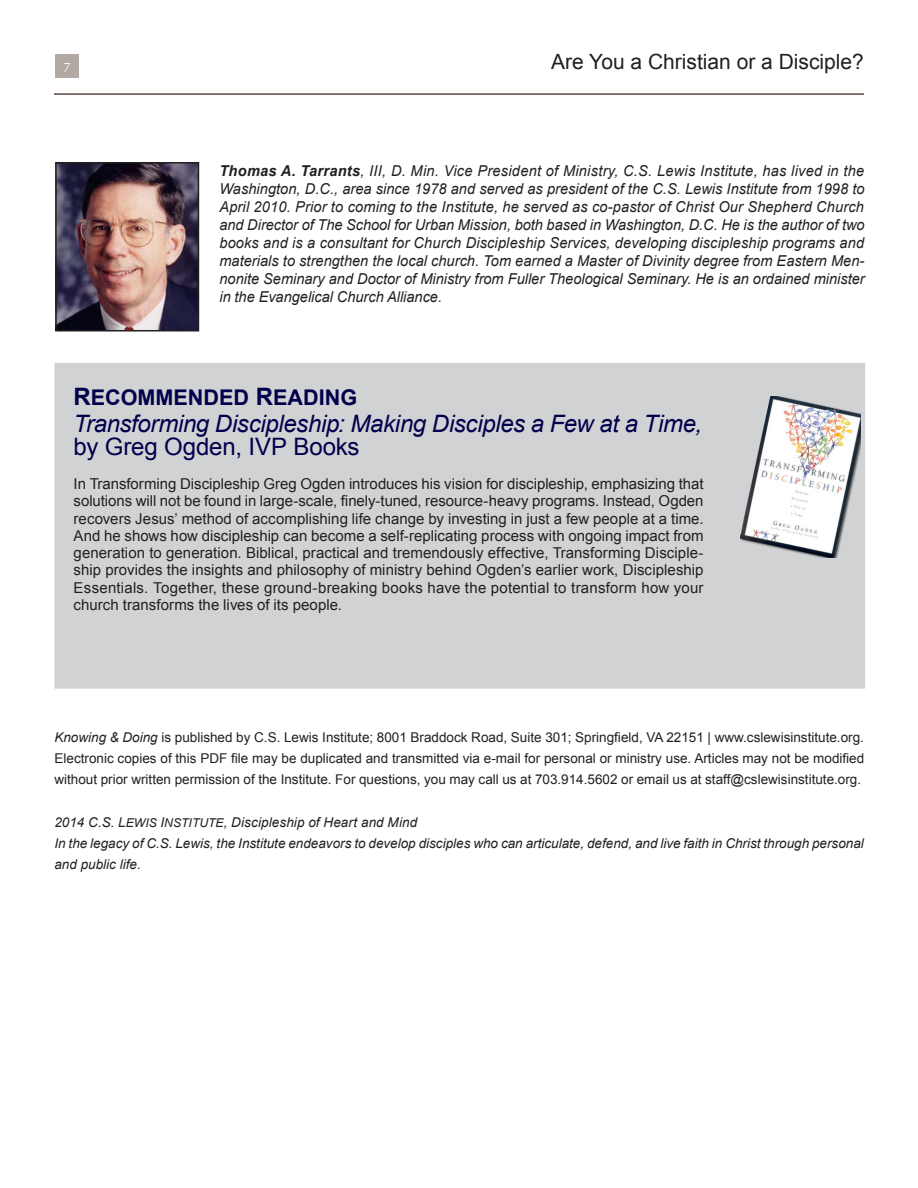
<style>
.page{position:relative;width:918px;height:1188px;background:#fff}
.page>*{position:absolute;margin:0;border:0;box-sizing:border-box;transform-origin:0 0}
.Recommended_reading{font:italic 24px/22.5px "Arial";letter-spacing:-.015em;color:#00004b}
.t1{font:21.6px "Arial Bold MT SC900";color:#00004b}
.t2{font:21px "Arial";color:#231f20}
.Recommended_reading-2{font:15px/17.2px "Arial";letter-spacing:.005em;color:#231f20;text-align:justify}
.Author_bio{font:italic 15px/18px "Arial";color:#231f20;text-align:justify}
.Author_bio-2{font:13.5px/21px "Arial";color:#231f20;text-align:justify}
.t3{font:italic 13.5px/21px "Arial";color:#231f20}
.t4{font:13.5px "Optima";color:#fff}
.s1{font-weight:700}
.s2{font-size:24px}
.s3{font-style:normal}
.s4{font-style:italic}
.s5{font-family:"Arial Italic MT SC900";font-style:normal}
.s6{font-family:"Arial Italic MT SC900";font-style:normal;font-size:12.15px}
</style>
<div class="page">
<div style="left:55px;top:54px;width:24px;height:24px;background:#b2a8a4"></div>
<hr style="left:54px;top:94px;width:810px;height:1px;background:#776762">
<div style="left:54px;top:363px;width:811px;height:326px;background:#d1d2d4;border:4px solid #d1d2d4"></div>
<img style="left:741px;top:396px;width:120px;height:161px">
<img style="left:58px;top:165px;width:138px;height:164px">
<div style="left:55px;top:162px;width:144px;height:170px;border:2px solid #231f20"></div>
<p class="t4" style="left:63px;top:60px;width:9px">7</p>
<h3 class="t2" style="left:551px;top:48px;width:314px">Are You a Christian or a Disciple?</h3>
<p class="Author_bio" style="left:219px;top:162px;width:647px"><span class="s1">Thomas A. Tarrants</span>, III, D. Min. Vice President of Ministry, C.S. Lewis Institute, has lived in the Washington, D.C., area since 1978 and served as president of the C.S. Lewis Institute from 1998 to April 2010. Prior to coming to the Institute, he served as co-pastor of Christ Our Shepherd Church and Director of The School for Urban Mission, both based in Washington, D.C. He is the author of two books and is a consultant for Church Discipleship Services, developing discipleship programs and materials to strengthen the local church. Tom earned a Master of Divinity degree from Eastern Men&shy;nonite Seminary and Doctor of Ministry from Fuller Theological Seminary. He is an ordained minister in the Evangelical Church Alliance.</p>
<p class="t1" style="left:73px;top:383px;width:285px"><span class="s2">R</span>ECOMMENDED <span class="s2">R</span>EADING</p>
<p class="Recommended_reading" style="left:74px;top:413px;width:630px">Transforming Discipleship: Making Disciples a Few at a Time, <span class="s3">by Greg Ogden, IVP Books</span></p>
<p class="Recommended_reading-2" style="left:74px;top:475px;width:632px">In Transforming Discipleship Greg Ogden introduces his vision for discipleship, emphasizing that solutions will not be found in large-scale, finely-tuned, resource-heavy programs. Instead, Ogden recovers Jesus’ method of accomplishing life change by investing in just a few people at a time.<br>And he shows how discipleship can become a self-replicating process with ongoing impact from generation to generation. Biblical, practical and tremendously effective, Transforming Disciple&shy;ship provides the insights and philosophy of ministry behind Ogden’s earlier work, Discipleship Essentials. Together, these ground-breaking books have the potential to transform how your church transforms the lives of its people.</p>
<p class="Author_bio-2" style="left:54px;top:727px;width:811px"><span class="s4">Knowing &amp; Doing</span> is published by C.S. Lewis Institute; 8001 Braddock Road, Suite 301; Springfield, VA 22151 | www.cslewisinstitute.org.<br>Electronic copies of this PDF file may be duplicated and transmitted via e-mail for personal or ministry use. Articles may not be modified without prior written permission of the Institute. For questions, you may call us at 703.914.5602 or email us at staff@cslewisinstitute.org.</p>
<p class="t3" style="left:54px;top:812px;width:364px">2014 <span class="s5">C.S. L</span><span class="s6">EWIS</span> <span class="s5">I</span><span class="s6">NSTITUTE</span><span class="s5">,</span> Discipleship of Heart and Mind</p>
<p class="t3" style="left:54px;top:833px;width:811px">In the legacy of C.S. Lewis, the Institute endeavors to develop disciples who can articulate, defend, and live faith in Christ through personal and public life.</p>
</div>
